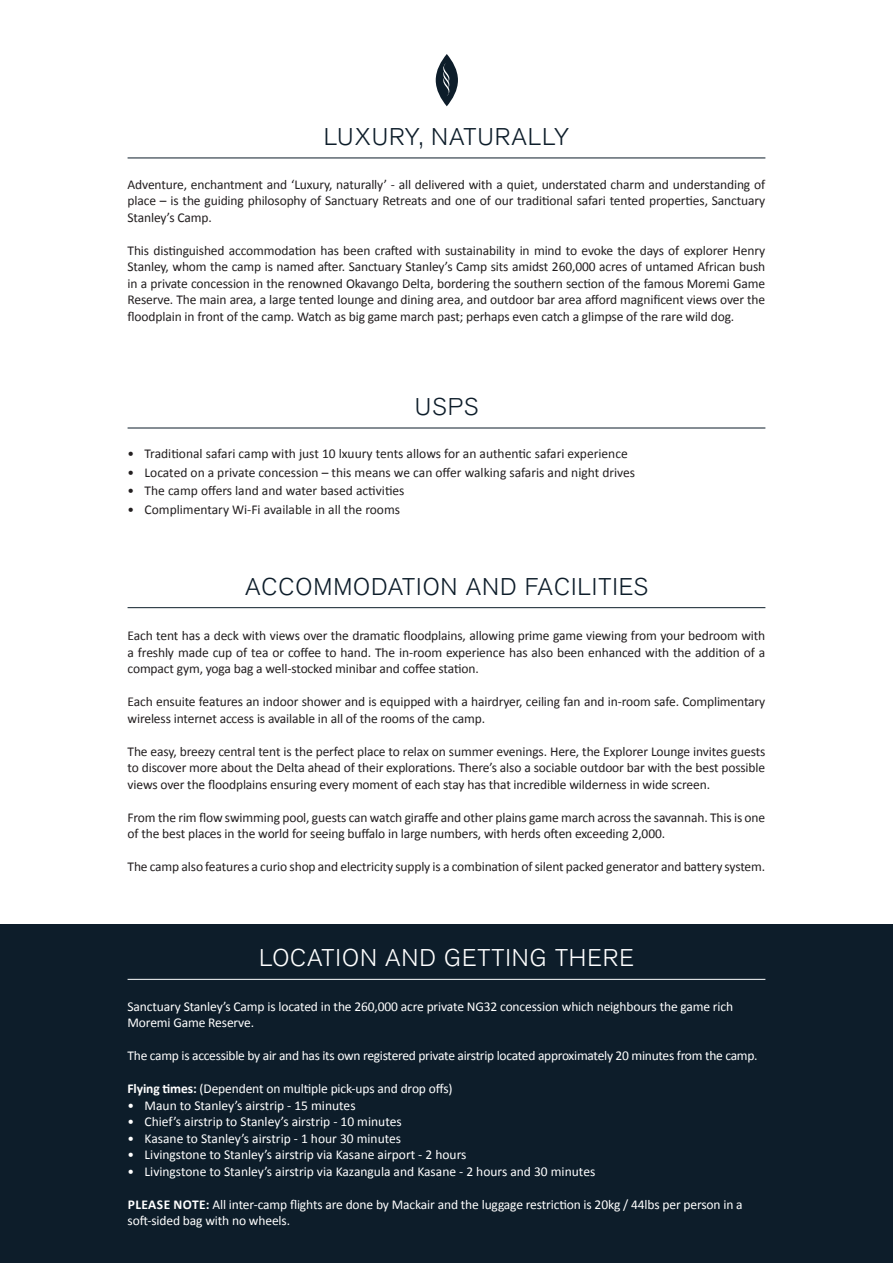
<style>
.page{position:relative;width:893px;height:1263px;background:#fff}
.page>*{position:absolute;margin:0;border:0;box-sizing:border-box;transform-origin:0 0}
.t1{font:300 24px "Akzidenz Grotesk BQ";letter-spacing:.04em;color:#0d1d2a}
.t2{font:300 24px "Akzidenz Grotesk BQ";letter-spacing:.04em;color:#fff}
.t3{font:13.5px/16.5px "Calibri";letter-spacing:-.01em;color:#231f20;text-align:justify}
.t4{font:13.5px/16.5px "Calibri";letter-spacing:-.01em;color:#fff}
.s1{font-weight:700}
</style>
<div class="page">
<hr style="left:128px;top:158px;width:637px;height:1px;background:#0d1d2a">
<svg style="left:436px;top:54px;width:22px;height:52px"></svg>
<hr style="left:128px;top:428px;width:637px;height:1px;background:#0d1d2a">
<hr style="left:128px;top:607px;width:637px;height:1px;background:#0d1d2a">
<div style="left:0;top:925px;width:893px;height:338px;background:#0d1d2a"></div>
<hr style="left:128px;top:979px;width:637px;height:1px;background:#fff">
<h1 class="t1" style="left:324px;top:123px;width:247px">LUXURY, NATURALLY</h1>
<p class="t3" style="left:128px;top:176px;width:639px">Adventure, enchantment and ‘Luxury, naturally’ - all delivered with a quiet, understated charm and understanding of place – is the guiding philosophy of Sanctuary Retreats and one of our traditional safari tented properties, Sanctuary Stanley’s Camp.</p>
<p class="t3" style="left:128px;top:242px;width:639px">This distinguished accommodation has been crafted with sustainability in mind to evoke the days of explorer Henry Stanley, whom the camp is named after. Sanctuary Stanley’s Camp sits amidst 260,000 acres of untamed African bush in a private concession in the renowned Okavango Delta, bordering the southern section of the famous Moremi Game Reserve. The main area, a large tented lounge and dining area, and outdoor bar area afford magnificent views over the floodplain in front of the camp. Watch as big game march past; perhaps even catch a glimpse of the rare wild dog.</p>
<h1 class="t1" style="left:415px;top:393px;width:65px">USPS</h1>
<p class="t3" style="left:128px;top:445px;width:502px">• Traditional safari camp with just 10 lxuury tents allows for an authentic safari experience</p>
<p class="t3" style="left:128px;top:464px;width:509px">• Located on a private concession – this means we can offer walking safaris and night drives</p>
<p class="t3" style="left:128px;top:483px;width:278px">• The camp offers land and water based activities</p>
<p class="t3" style="left:128px;top:501px;width:274px">• Complimentary Wi-Fi available in all the rooms</p>
<h1 class="t1" style="left:245px;top:573px;width:404px">ACCOMMODATION AND FACILITIES</h1>
<p class="t3" style="left:128px;top:627px;width:639px">Each tent has a deck with views over the dramatic floodplains, allowing prime game viewing from your bedroom with a freshly made cup of tea or coffee to hand. The in-room experience has also been enhanced with the addition of a compact gym, yoga bag a well-stocked minibar and coffee station.</p>
<p class="t3" style="left:128px;top:693px;width:639px">Each ensuite features an indoor shower and is equipped with a hairdryer, ceiling fan and in-room safe. Complimentary wireless internet access is available in all of the rooms of the camp.</p>
<p class="t3" style="left:128px;top:743px;width:639px">The easy, breezy central tent is the perfect place to relax on summer evenings. Here, the Explorer Lounge invites guests to discover more about the Delta ahead of their explorations. There’s also a sociable outdoor bar with the best possible views over the floodplains ensuring every moment of each stay has that incredible wilderness in wide screen.</p>
<p class="t3" style="left:128px;top:809px;width:639px">From the rim flow swimming pool, guests can watch giraffe and other plains game march across the savannah. This is one of the best places in the world for seeing buffalo in large numbers, with herds often exceeding 2,000.</p>
<p class="t3" style="left:128px;top:858px;width:639px">The camp also features a curio shop and electricity supply is a combination of silent packed generator and battery system.</p>
<h1 class="t2" style="left:259px;top:944px;width:376px">LOCATION AND GETTING THERE</h1>
<p class="t4" style="left:128px;top:998px;width:607px">Sanctuary Stanley’s Camp is located in the 260,000 acre private NG32 concession which neighbours the game rich<br>Moremi Game Reserve.</p>
<p class="t4" style="left:128px;top:1047px;width:632px">The camp is accessible by air and has its own registered private airstrip located approximately 20 minutes from the camp.</p>
<p class="t4" style="left:128px;top:1080px;width:327px"><span class="s1">Flying times:</span> (Dependent on multiple pick-ups and drop offs)</p>
<p class="t4" style="left:128px;top:1097px;width:230px">• Maun to Stanley’s airstrip - 15 minutes</p>
<p class="t4" style="left:128px;top:1113px;width:276px">• Chief’s airstrip to Stanley’s airstrip - 10 minutes</p>
<p class="t4" style="left:128px;top:1130px;width:275px">• Kasane to Stanley’s airstrip - 1 hour 30 minutes</p>
<p class="t4" style="left:128px;top:1146px;width:340px">• Livingstone to Stanley’s airstrip via Kasane airport - 2 hours</p>
<p class="t4" style="left:128px;top:1163px;width:469px">• Livingstone to Stanley’s airstrip via Kazangula and Kasane - 2 hours and 30 minutes</p>
<p class="t4" style="left:128px;top:1196px;width:617px"><span class="s1">PLEASE NOTE:</span> All inter-camp flights are done by Mackair and the luggage restriction is 20kg / 44lbs per person in a soft-sided bag with no wheels.</p>
</div>
